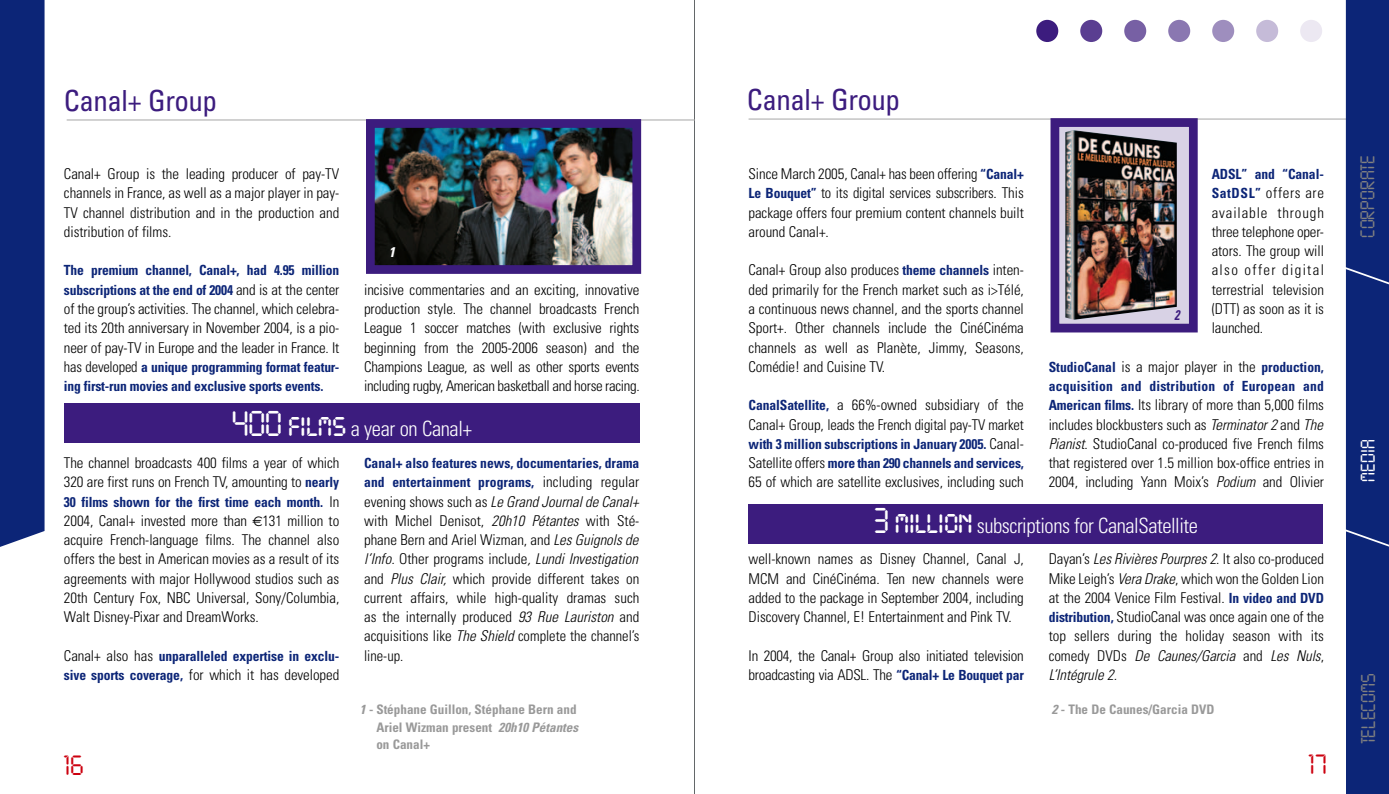
<style>
.page{position:relative;width:1389px;height:794px;background:#fff}
.page>*{position:absolute;margin:0;border:0;box-sizing:border-box;transform-origin:0 0}
.t1{font:condensed 29.05px "Univers";letter-spacing:-.02em;color:#3c1c7e}
.t2{font:24.5px "Digital ICG";color:#cc000f}
.t3{font:300 condensed 21px "Univers";letter-spacing:-.02em;color:#fff}
.t4{font:17.5px "Digital ICG";color:#808080}
.t5{font:17.5px "Digital ICG";color:#fff}
.t6{font:300 condensed 14.88px/19.2px "Univers";letter-spacing:-.005em;color:#000;text-align:justify}
.t7{font:700 condensed 14px/19.2px "Univers";letter-spacing:-.01em;color:#0c2577}
.t8{font:700 condensed 14px/19.2px "Univers";letter-spacing:.015em;color:#0c2577}
.t9{font:italic 700 condensed 14px "Univers";color:#3c1c7e;scale:.83 1}
.t10{font:italic 700 condensed 14px "Univers";color:#fff}
.t11{font:700 condensed 13.12px/17.5px "Univers";color:#999}
.s1{font-weight:300;font-size:14.88px;color:#000}
.s2{font-family:"Digital ICG";font-weight:400;font-stretch:normal;font-size:31.5px}
.s3{font-weight:700;font-size:14px;color:#0c2577}
.s4{font-family:"Euro Sans";font-weight:400;font-stretch:normal;font-size:14px}
.s5{font-style:italic}
</style>
<div class="page">
<hr style="left:749px;top:118px;width:606px;height:2px;background:#ccc">
<div style="left:749px;top:504px;width:574px;height:39px;background:#3c1c7e"></div>
<div style="left:1036px;top:20px;width:22px;height:22px;background:#3c1c7e;border-radius:50%"></div>
<div style="left:1080px;top:20px;width:22px;height:22px;background:#5a3e91;border-radius:50%"></div>
<div style="left:1124px;top:20px;width:22px;height:22px;background:#7760a4;border-radius:50%"></div>
<div style="left:1168px;top:20px;width:22px;height:22px;background:#8a77b1;border-radius:50%"></div>
<div style="left:1212px;top:20px;width:22px;height:22px;background:#9e8ebe;border-radius:50%"></div>
<div style="left:1256px;top:20px;width:22px;height:22px;background:#c5bbd8;border-radius:50%"></div>
<div style="left:1300px;top:20px;width:22px;height:22px;background:#ece8f2;border-radius:50%"></div>
<div style="left:1055px;top:123px;width:138px;height:205px;background:#d8d2e5"></div>
<img style="left:1065px;top:130px;width:112px;height:190px">
<div style="left:1051px;top:118px;width:147px;height:214px;border:9px solid #3c1c7e"></div>
<div style="left:0;top:0;width:45px;height:547px;background:#0c2577"></div>
<hr style="left:694px;top:0;width:1px;height:794px;background:#636769">
<hr style="left:67px;top:119px;width:627px;height:2px;background:#ccc">
<img style="left:376px;top:129px;width:255px;height:135px">
<div style="left:366px;top:119px;width:275px;height:155px;border:9px solid #3c1c7e"></div>
<div style="left:64px;top:403px;width:575px;height:40px;background:#3c1c7e"></div>
<div style="left:1346px;top:0;width:43px;height:794px;background:#0c2577"></div>
<svg style="left:1342px;top:0;width:47px;height:547px"></svg>
<h1 class="t1" style="left:64px;top:90px;width:155px">Canal+ Group</h1>
<p class="t6" style="left:64px;top:166px;width:277px">Canal+ Group is the leading producer of pay-TV channels in France, as well as a major player in pay-TV channel distribution and in the production and distribution of films.</p>
<p class="t7" style="left:64px;top:262px;width:277px">The premium channel, Canal+, had 4.95 million subscriptions at the end of 2004 <span class="s1">and is at the center</span></p>
<p class="t6" style="left:64px;top:300px;width:277px">of the group’s activities. The channel, which celebra&shy;ted its 20th anniversary in November 2004, is a pio&shy;neer of pay-TV in Europe and the leader in France. It</p>
<p class="t7" style="left:64px;top:358px;width:277px"><span class="s1">has developed</span> a unique programming format featur&shy;ing first-run movies and exclusive sports events.</p>
<p class="t10" style="left:389px;top:247px;width:8px">1</p>
<p class="t6" style="left:364px;top:281px;width:277px">incisive commentaries and an exciting, innovative production style. The channel broadcasts French League 1 soccer matches (with exclusive rights beginning from the 2005-2006 season) and the Champions League, as well as other sports events including rugby, American basketball and horse racing.</p>
<h3 class="t3" style="left:232px;top:420px;width:242px"><span class="s2">400 FILMS</span> a year on Canal+</h3>
<p class="t6" style="left:64px;top:454px;width:277px">The channel broadcasts 400 films a year of which<br>320 are first runs on French TV, amounting to <span class="s3">nearly</span></p>
<p class="t7" style="left:64px;top:493px;width:277px">30 films shown for the first time each month. <span class="s1">In</span></p>
<p class="t6" style="left:64px;top:512px;width:277px">2004, Canal+ invested more than <span class="s4">€</span>131 million to acquire French-language films. The channel also offers the best in American movies as a result of its agreements with major Hollywood studios such as 20th Century Fox, NBC Universal, Sony/Columbia, Walt Disney-Pixar and DreamWorks.</p>
<p class="t7" style="left:64px;top:647px;width:277px"><span class="s1">Canal+ also has</span> unparalleled expertise in exclu-</p>
<p class="t6" style="left:64px;top:666px;width:277px"><span class="s3">sive sports coverage,</span> for which it has developed</p>
<h2 class="t2" style="left:63px;top:752px;width:22px">16</h2>
<p class="t7" style="left:364px;top:454px;width:277px">Canal+ also features news, documentaries, drama and entertainment programs, <span class="s1">including regular</span></p>
<p class="t6" style="left:364px;top:493px;width:277px">evening shows such as <span class="s5">Le Grand Journal de Canal+ </span>with Michel Denisot, <span class="s5">20h10 Pétantes</span> with Sté&shy;phane Bern and Ariel Wizman, and <span class="s5">Les Guignols de l’Info.</span> Other programs include<span class="s5">, Lundi Investigation </span>and <span class="s5">Plus Clair,</span> which provide different takes on current affairs, while high-quality dramas such as the internally produced <span class="s5">93 Rue Lauriston</span> and acquisitions like <span class="s5">The Shield</span> complete the channel’s line-up.</p>
<p class="t11" style="left:376px;top:702px;width:203px;text-indent:-16px"><span class="s5">1</span> - Stéphane Guillon, Stéphane Bern and<br>Ariel Wizman present <span class="s5">20h10 Pétantes </span>on Canal+</p>
<h1 class="t1" style="left:747px;top:89px;width:155px">Canal+ Group</h1>
<p class="t6" style="left:749px;top:166px;width:277px">Since March 2005, Canal+ has been offering <span class="s3">“Canal+ Le Bouquet”</span> to its digital services subscribers. This package offers four premium content channels built around Canal+.</p>
<p class="t6" style="left:749px;top:262px;width:277px">Canal+ Group also produces <span class="s3">theme channels</span> inten&shy;ded primarily for the French market such as i&gt;Télé, a continuous news channel, and the sports channel Sport+. Other channels include the CinéCinéma channels as well as Planète, Jimmy, Seasons, Comédie! and Cuisine TV.</p>
<p class="t6" style="left:749px;top:397px;width:277px"><span class="s3">CanalSatellite,</span> a 66%-owned subsidiary of the<br>Canal+ Group, leads the French digital pay-TV market</p>
<p class="t7" style="left:749px;top:435px;width:277px">with 3 million subscriptions in January 2005. <span class="s1">Canal-<br>Satellite offers</span> more than 290 channels and services,</p>
<p class="t6" style="left:749px;top:474px;width:277px">65 of which are satellite exclusives, including such</p>
<p class="t7" style="left:1212px;top:166px;width:114px">ADSL” and “Canal-</p>
<p class="t6" style="left:1212px;top:185px;width:114px"><span class="s3">SatDSL”</span> offers are available through three telephone oper&shy;ators. The group will also offer digital terrestrial television (DTT) as soon as it is launched.</p>
<p class="t8" style="left:1049px;top:358px;width:277px">StudioCanal <span class="s1">is a major player in the</span> production, acquisition and distribution of European and</p>
<p class="t6" style="left:1049px;top:397px;width:277px"><span class="s3">American films.</span> Its library of more than 5,000 films includes blockbusters such as <span class="s5">Terminator 2</span> and <span class="s5">The Pianist</span>. StudioCanal co-produced five French films that registered over 1.5 million box-office entries in 2004, including Yann Moix’s <span class="s5">Podium</span> and Olivier</p>
<p class="t9" style="left:1175px;top:309px;width:8px">2</p>
<h3 class="t3" style="left:873px;top:518px;width:326px"><span class="s2">3 MILLION</span> subscriptions for CanalSatellite</h3>
<p class="t6" style="left:749px;top:551px;width:277px">well-known names as Disney Channel, Canal J, MCM and CinéCinéma. Ten new channels were added to the package in September 2004, including Discovery Channel, E! Entertainment and Pink TV.</p>
<p class="t6" style="left:749px;top:647px;width:277px">In 2004, the Canal+ Group also initiated television broadcasting via ADSL. The <span class="s3">“Canal+ Le Bouquet par</span></p>
<p class="t6" style="left:1049px;top:551px;width:277px">Dayan’s <span class="s5">Les Rivières Pourpres 2</span>. It also co-produced Mike Leigh’s <span class="s5">Vera Drake</span>, which won the Golden Lion at the 2004 Venice Film Festival. <span class="s3">In video and DVD distribution,</span> StudioCanal was once again one of the top sellers during the holiday season with its comedy DVDs <span class="s5">De Caunes/Garcia</span> and <span class="s5">Les Nuls</span>, <span class="s5">L’Intégrule 2.</span></p>
<p class="t11" style="left:1052px;top:701px;width:164px"><span class="s5">2</span> - The De Caunes/Garcia DVD</p>
<h2 class="t2" style="left:1307px;top:751px;width:21px">17</h2>
<p class="t4" style="left:1358px;top:238px;width:85px;rotate:-90deg">CORPORATE</p>
<p class="t5" style="left:1358px;top:481px;width:44px;rotate:-90deg">MEDIA</p>
<p class="t4" style="left:1359px;top:744px;width:72px;rotate:-90deg">TELECOMS</p>
</div>
